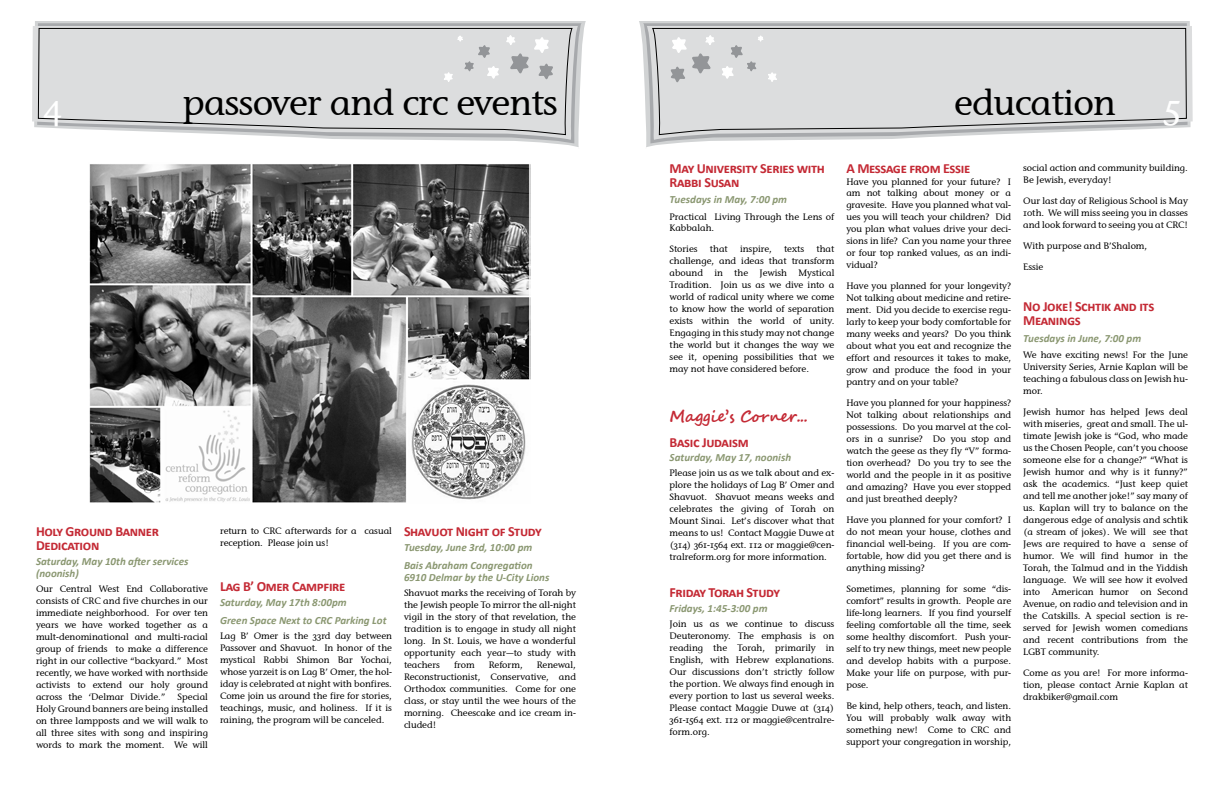
<style>
.page{position:relative;width:1224px;height:792px;background:#fff}
.page>*{position:absolute;margin:0;border:0;box-sizing:border-box;transform-origin:0 0}
.t1{font:36px "Stone Inf OSITCTT Medium";letter-spacing:-.02em;color:#000}
.t2{font:36px "Stone Inf OSITCTT Medium";color:#fff}
.t3{font:700 16px "Segoe Script";letter-spacing:-.025em;color:#c42a35}
.t4{font:700 14px/14px "Calibri";letter-spacing:-.025em;color:#c42a35}
.t5{font:italic 700 11px/17.8px "Calibri";color:#8a9771}
.t6{font:9.2px/12px "Stone Inf OSITCTT Medium";color:#000;text-align:justify}
</style>
<div class="page">
<svg style="left:639px;top:21px;width:551px;height:126px"></svg>
<svg style="left:643px;top:23px;width:545px;height:120px"></svg>
<svg style="left:647px;top:26px;width:546px;height:114px"></svg>
<svg style="left:652px;top:27px;width:535px;height:108px;background:#d5d6d7"></svg>
<svg style="left:35px;top:21px;width:551px;height:126px"></svg>
<svg style="left:37px;top:23px;width:545px;height:120px"></svg>
<svg style="left:32px;top:26px;width:546px;height:114px"></svg>
<svg style="left:38px;top:27px;width:535px;height:108px;background:#d5d6d7"></svg>
<svg style="left:443px;top:33px;width:113px;height:50px;background:#d7d8d9"></svg>
<svg style="left:668px;top:33px;width:110px;height:51px;background:#d7d8d9"></svg>
<img style="left:89px;top:164px;width:442px;height:339px">
<h1 class="t2" style="left:44px;top:85px;width:20px">4</h1>
<h1 class="t1" style="left:183px;top:81px;width:377px">passover and crc events</h1>
<h1 class="t1" style="left:954px;top:81px;width:163px">education</h1>
<h1 class="t2" style="left:1164px;top:85px;width:18px">5</h1>
<h3 class="t4" style="left:36px;top:524px;width:125px">Holy Ground Banner<br>Dedication</h3>
<p class="t5" style="left:36px;top:555px;width:154px;line-height:12px">Saturday, May 10th after services (noonish)</p>
<p class="t6" style="left:36px;top:583px;width:174px">Our Central West End Collaborative consists of CRC and five churches in our immediate neighborhood. For over ten years we have worked together as a mult-denominational and multi-racial group of friends to make a difference right in our collective “backyard.” Most recently, we have worked with northside activists to extend our holy ground across the ‘Delmar Divide.”</p>
<p class="t6" style="left:36px;top:691px;width:174px;text-indent:142px">Special Holy Ground banners are being installed on three lampposts and we will walk to all three sites with song and inspiring words to mark the moment. We will</p>
<p class="t6" style="left:220px;top:525px;width:174px">return to CRC afterwards for a casual reception. Please join us!</p>
<h3 class="t4" style="left:220px;top:580px;width:127px">Lag B’ Omer Campfire</h3>
<p class="t5" style="left:220px;top:594px;width:168px">Saturday, May 17th 8:00pm<br>Green Space Next to CRC Parking Lot</p>
<p class="t6" style="left:220px;top:630px;width:174px">Lag B’ Omer is the 33rd day between Passover and Shavuot. In honor of the mystical Rabbi Shimon Bar Yochai, whose yarzeit is on Lag B’ Omer, the hol&shy;iday is celebrated at night with bonfires.<br>Come join us around the fire for stories, teachings, music, and holiness. If it is raining, the program will be canceled.</p>
<h3 class="t4" style="left:404px;top:524px;width:139px">Shavuot Night of Study</h3>
<p class="t5" style="left:404px;top:538px;width:130px">Tuesday, June 3rd, 10:00 pm<br>Bais Abraham Congregation</p>
<p class="t5" style="left:404px;top:568px;width:147px">6910 Delmar by the U-City Lions</p>
<p class="t6" style="left:404px;top:586px;width:174px">Shavuot marks the receiving of Torah by the Jewish people To mirror the all-night vigil in the story of that revelation, the tradition is to engage in study all night long. In St. Louis, we have a wonderful opportunity each year—to study with teachers</p>
<p class="t6" style="left:454px;top:658px;width:22px">from</p>
<p class="t6" style="left:489px;top:658px;width:35px">Reform,</p>
<p class="t6" style="left:404px;top:658px;width:174px;text-indent:133px">Renewal, Reconstructionist, Conservative, and Orthodox communities. Come for one class, or stay until the wee hours of the morning. Cheescake and ice cream in&shy;cluded!</p>
<h3 class="t4" style="left:670px;top:161px;width:157px">May University Series with<br>Rabbi Susan</h3>
<p class="t5" style="left:670px;top:190px;width:119px">Tuesdays in May, 7:00 pm</p>
<p class="t6" style="left:670px;top:210px;width:166px">Practical Living Through the Lens of<br>Kabbalah.</p>
<p class="t6" style="left:670px;top:243px;width:30px">Stories</p>
<p class="t6" style="left:710px;top:243px;width:20px">that</p>
<p class="t6" style="left:740px;top:243px;width:33px">inspire,</p>
<p class="t6" style="left:784px;top:243px;width:22px">texts</p>
<p class="t6" style="left:670px;top:243px;width:166px;text-indent:147px">that challenge, and ideas that transform abound in the Jewish Mystical Tradition. Join us as we dive into a world of radical unity where we come to know how the world of separation exists within the world of unity.<br>Engaging in this study may not change the world but it changes the way we see it, opening possibilities that we may not have considered before.</p>
<h2 class="t3" style="left:670px;top:403px;width:140px">Maggie’s Corner...</h2>
<h3 class="t4" style="left:670px;top:435px;width:81px">Basic Judaism</h3>
<p class="t5" style="left:670px;top:449px;width:123px">Saturday, May 17, noonish</p>
<p class="t6" style="left:670px;top:467px;width:166px">Please join us as we talk about and ex&shy;plore the holidays of Lag B’ Omer and Shavuot. Shavuot means weeks and celebrates the giving of Torah on Mount Sinai. Let’s discover what that means to us! Contact Maggie Duwe at (314) 361-1564 ext. 112 or maggie@cen&shy;tralreform.org for more information.</p>
<h3 class="t4" style="left:670px;top:586px;width:112px">Friday Torah Study</h3>
<p class="t5" style="left:670px;top:600px;width:100px">Fridays, 1:45-3:00 pm</p>
<p class="t6" style="left:670px;top:618px;width:166px">Join us as we continue to discuss Deuteronomy. The emphasis is on reading the Torah, primarily in English, with Hebrew explanations.<br>Our discussions don’t strictly follow the portion. We always find enough in every portion to last us several weeks.<br>Please contact Maggie Duwe at (314)<br>361-1564 ext. 112 or maggie@centralre&shy;form.org.</p>
<h3 class="t4" style="left:846px;top:161px;width:126px">A Message from Essie</h3>
<p class="t6" style="left:846px;top:175px;width:166px">Have you planned for your future? I am not talking about money or a gravesite. Have you planned what val&shy;ues you will teach your children? Did you plan what values drive your deci&shy;sions in life? Can you name your three or four top ranked values, as an indi&shy;vidual?</p>
<p class="t6" style="left:846px;top:280px;width:166px">Have you planned for your longevity?<br>Not talking about medicine and retire&shy;ment. Did you decide to exercise regu&shy;larly to keep your body comfortable for many weeks and years? Do you think about what you eat and recognize the effort and resources it takes to make, grow and produce the food in your pantry and on your table?</p>
<p class="t6" style="left:846px;top:397px;width:166px">Have you planned for your happiness?<br>Not talking about relationships and possessions. Do you marvel at the col&shy;ors in a sunrise? Do you stop and watch the geese as they fly “V” forma&shy;tion overhead? Do you try to see the world and the people in it as positive and amazing? Have you ever stopped and just breathed deeply?</p>
<p class="t6" style="left:846px;top:514px;width:166px">Have you planned for your comfort? I do not mean your house, clothes and financial well-being. If you are com&shy;fortable, how did you get there and is anything missing?</p>
<p class="t6" style="left:846px;top:583px;width:166px">Sometimes, planning for some “dis&shy;comfort” results in growth. People are life-long learners. If you find yourself feeling comfortable all the time, seek some healthy discomfort. Push your&shy;self to try new things, meet new people and develop habits with a purpose.<br>Make your life on purpose, with pur&shy;pose.</p>
<p class="t6" style="left:846px;top:700px;width:166px">Be kind, help others, teach, and listen.<br>You will probably walk away with something new! Come to CRC and support your congregation in worship,</p>
<p class="t6" style="left:1023px;top:161px;width:166px">social action and community building.<br>Be Jewish, everyday!</p>
<p class="t6" style="left:1023px;top:194px;width:166px">Our last day of Religious School is May 10th. We will miss seeing you in classes and look forward to seeing you at CRC!</p>
<p class="t6" style="left:1023px;top:239px;width:126px">With purpose and B’Shalom,</p>
<p class="t6" style="left:1023px;top:260px;width:22px">Essie</p>
<h3 class="t4" style="left:1023px;top:300px;width:133px">No Joke! Schtik and its<br>Meanings</h3>
<p class="t5" style="left:1023px;top:329px;width:120px">Tuesdays in June, 7:00 pm</p>
<p class="t6" style="left:1023px;top:349px;width:166px">We have exciting news! For the June University Series, Arnie Kaplan will be teaching a fabulous class on Jewish hu&shy;mor.</p>
<p class="t6" style="left:1023px;top:406px;width:166px">Jewish humor has helped Jews deal with miseries, great and small. The ul&shy;timate Jewish joke is “God, who made us the Chosen People, can’t you choose someone else for a change?” “What is Jewish humor and why is it funny?” ask the academics. “Just keep quiet and tell me another joke!” say many of us. Kaplan will try to balance on the dangerous edge of analysis and schtik (a stream of jokes). We will see that Jews are required to have a sense of humor. We will find humor in the Torah, the Talmud and in the Yiddish language. We will see how it evolved into</p>
<p class="t6" style="left:1023px;top:586px;width:166px;text-indent:117px">on Second Avenue, on radio and television and in the Catskills. A special section is re&shy;served for Jewish women comedians and recent contributions from the LGBT community.</p>
<p class="t6" style="left:1023px;top:667px;width:166px">Come as you are! For more informa&shy;tion, please contact Arnie Kaplan at drakbiker@gmail.com</p>
<p class="t6" style="left:1052px;top:586px;width:78px">American humor</p>
</div>
